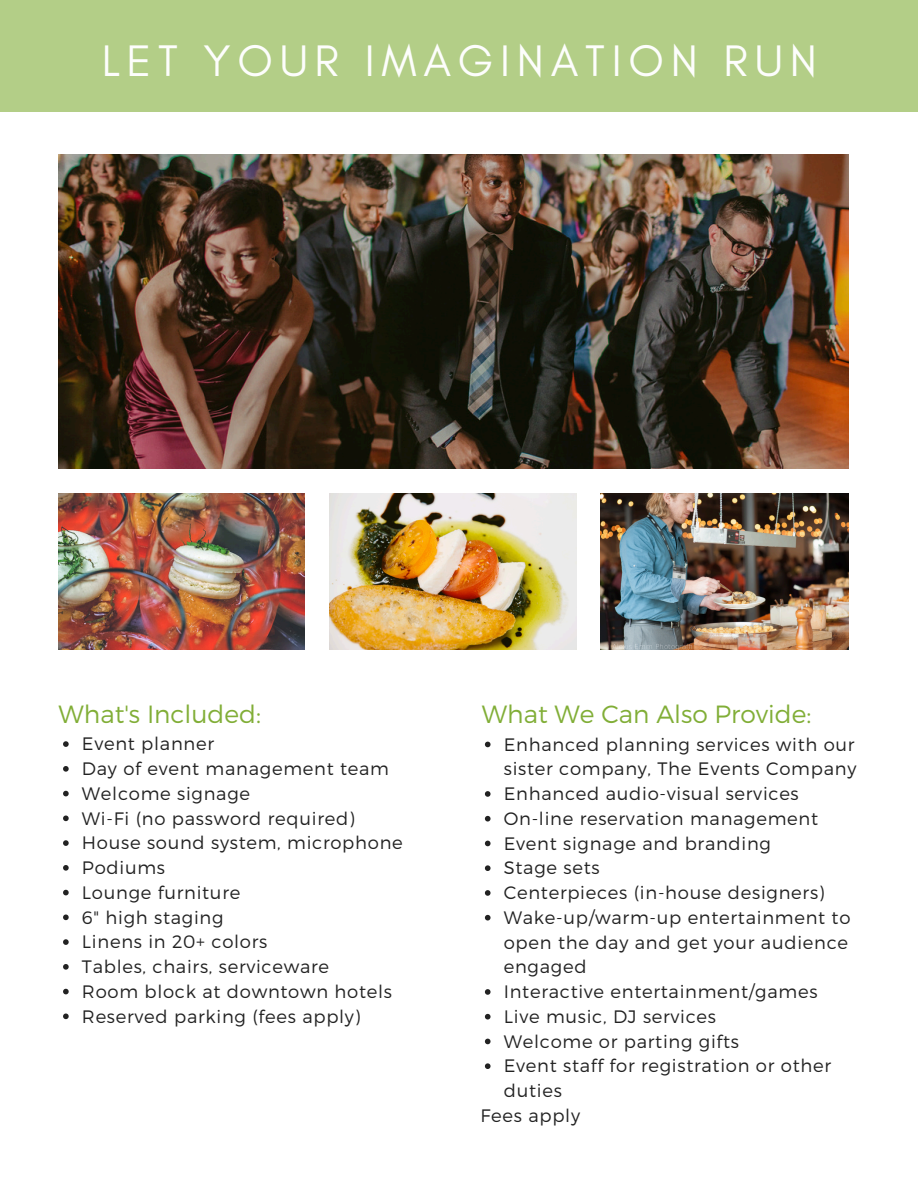
<style>
.page{position:relative;width:918px;height:1188px;background:#fff}
.page>*{position:absolute;margin:0;border:0;box-sizing:border-box;transform-origin:0 0}
.t1{font:45px "Glacial Indifference";letter-spacing:.15em;color:#fff}
.t2{font:300 24.9px "Montserrat";color:#81ae37}
.t3{font:300 18px/24.8px "Montserrat";letter-spacing:.04em;color:#222}
</style>
<div class="page">
<img style="left:59px;top:155px;width:789px;height:314px">
<img style="left:59px;top:493px;width:246px;height:157px">
<img style="left:330px;top:493px;width:246px;height:157px">
<img style="left:601px;top:493px;width:247px;height:157px">
<svg style="left:63px;top:741px;width:6px;height:6px"></svg>
<svg style="left:63px;top:766px;width:6px;height:6px"></svg>
<svg style="left:63px;top:791px;width:6px;height:5px"></svg>
<svg style="left:63px;top:816px;width:6px;height:5px"></svg>
<svg style="left:63px;top:840px;width:6px;height:6px"></svg>
<svg style="left:63px;top:865px;width:6px;height:6px"></svg>
<svg style="left:63px;top:890px;width:6px;height:5px"></svg>
<svg style="left:63px;top:915px;width:6px;height:5px"></svg>
<svg style="left:63px;top:939px;width:6px;height:6px"></svg>
<svg style="left:63px;top:964px;width:6px;height:6px"></svg>
<svg style="left:63px;top:989px;width:6px;height:5px"></svg>
<svg style="left:63px;top:1014px;width:6px;height:5px"></svg>
<svg style="left:485px;top:742px;width:6px;height:5px"></svg>
<svg style="left:485px;top:791px;width:6px;height:6px"></svg>
<svg style="left:485px;top:816px;width:6px;height:6px"></svg>
<svg style="left:485px;top:841px;width:6px;height:5px"></svg>
<svg style="left:485px;top:865px;width:6px;height:6px"></svg>
<svg style="left:485px;top:890px;width:6px;height:6px"></svg>
<svg style="left:485px;top:915px;width:6px;height:6px"></svg>
<svg style="left:485px;top:989px;width:6px;height:6px"></svg>
<svg style="left:485px;top:1014px;width:6px;height:6px"></svg>
<svg style="left:485px;top:1039px;width:6px;height:5px"></svg>
<svg style="left:485px;top:1063px;width:6px;height:6px"></svg>
<div style="left:0;top:0;width:918px;height:112px;background:#b3ce87"></div>
<h1 class="t1" style="left:101px;top:34px;width:717px">LET YOUR IMAGINATION RUN</h1>
<p class="t2" style="left:59px;top:698px;width:204px">What's Included:</p>
<h1 class="t3" style="left:82px;top:731px;width:134px">Event planner</h1>
<h2 class="t3" style="left:82px;top:755px;width:309px">Day of event management team</h2>
<p class="t3" style="left:82px;top:780px;width:170px">Welcome signage</p>
<p class="t3" style="left:82px;top:805px;width:274px">Wi-Fi (no password required)</p>
<p class="t3" style="left:82px;top:830px;width:322px">House sound system, microphone</p>
<p class="t3" style="left:82px;top:854px;width:85px">Podiums</p>
<p class="t3" style="left:82px;top:879px;width:160px">Lounge furniture</p>
<p class="t3" style="left:82px;top:904px;width:143px">6" high staging</p>
<p class="t3" style="left:82px;top:929px;width:187px">Linens in 20+ colors</p>
<p class="t3" style="left:82px;top:953px;width:249px">Tables, chairs, serviceware</p>
<p class="t3" style="left:82px;top:978px;width:312px">Room block at downtown hotels</p>
<p class="t3" style="left:82px;top:1003px;width:280px">Reserved parking (fees apply)</p>
<p class="t2" style="left:482px;top:698px;width:331px">What We Can Also Provide:</p>
<p class="t3" style="left:504px;top:731px;width:354px">Enhanced planning services with our sister company, The Events Company</p>
<h2 class="t3" style="left:504px;top:780px;width:297px">Enhanced audio-visual services</h2>
<p class="t3" style="left:504px;top:805px;width:316px">On-line reservation management</p>
<p class="t3" style="left:504px;top:830px;width:269px">Event signage and branding</p>
<p class="t3" style="left:504px;top:855px;width:97px">Stage sets</p>
<p class="t3" style="left:504px;top:879px;width:322px">Centerpieces (in-house designers)</p>
<p class="t3" style="left:504px;top:904px;width:348px">Wake-up/warm-up entertainment to open the day and get your audience engaged</p>
<p class="t3" style="left:504px;top:978px;width:315px">Interactive entertainment/games</p>
<p class="t3" style="left:504px;top:1003px;width:214px">Live music, DJ services</p>
<p class="t3" style="left:504px;top:1028px;width:237px">Welcome or parting gifts</p>
<p class="t3" style="left:504px;top:1053px;width:329px">Event staff for registration or other duties</p>
<p class="t3" style="left:480px;top:1102px;width:101px">Fees apply</p>
</div>
